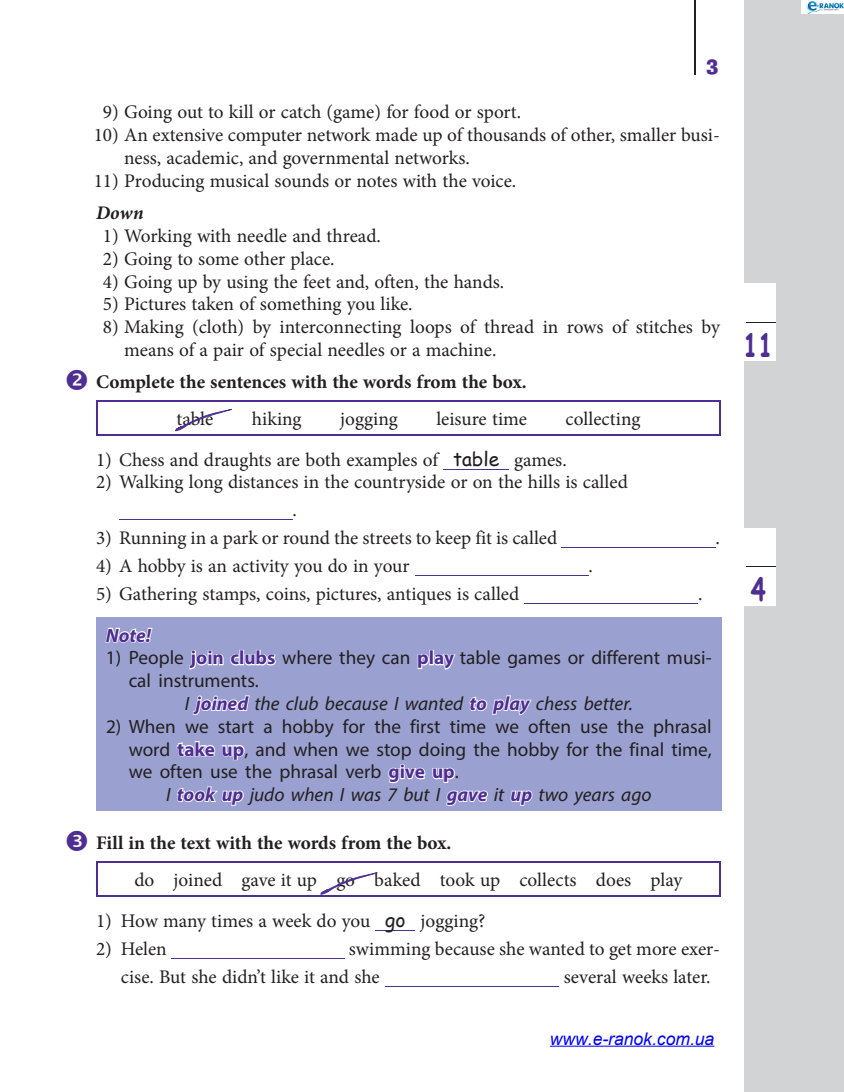
<style>
.page{position:relative;width:844px;height:1092px;background:#fff}
.page>*{position:absolute;margin:0;border:0;box-sizing:border-box;transform-origin:0 0}
.t1{font:700 31.5px "Comic Sans MS";color:#4e2e92;scale:.78 1}
.t2{font:19.25px/22.8px "Minion Pro";color:#231f20}
.t3{font:19.25px "Myriad Pro";color:#231f20}
.t4{font:italic 19.25px "Myriad Pro";color:#231f20}
.t5{font:700 19.25px "Minion Pro";color:#231f20}
.t6{font:italic 700 19.25px "Myriad Pro";color:#4e2e92}
.t7{font:italic 700 19.25px "Minion Pro";color:#231f20}
.t8{font:19.25px "Ad Lib BT";color:#4e2e92}
.t9{font:italic 17.5px "Arial";color:#00f}
.s1{font-family:"Comic Sans MS"}
.s2{font-weight:700;color:#4e2e92}
</style>
<div class="page">
<hr style="left:694px;top:0;width:2px;height:74px;background:#231f20">
<div style="left:744px;top:0;width:99px;height:1091px;background:#d2d3d5"></div>
<hr style="left:443px;top:468px;width:65px;height:1px;background:#4e2e92">
<hr style="left:119px;top:519px;width:173px;height:1px;background:#4e2e92">
<hr style="left:561px;top:547px;width:154px;height:1px;background:#4e2e92">
<hr style="left:415px;top:575px;width:173px;height:1px;background:#4e2e92">
<hr style="left:524px;top:603px;width:174px;height:1px;background:#4e2e92">
<hr style="left:375px;top:929px;width:40px;height:1px;background:#4e2e92">
<hr style="left:171px;top:957px;width:173px;height:1px;background:#4e2e92">
<hr style="left:385px;top:985px;width:173px;height:1px;background:#4e2e92">
<hr style="left:96px;top:400px;width:624px;height:2px;background:#4e2e92">
<hr style="left:96px;top:402px;width:2px;height:32px;background:#4e2e92">
<hr style="left:718px;top:402px;width:2px;height:32px;background:#4e2e92">
<hr style="left:96px;top:434px;width:624px;height:2px;background:#4e2e92">
<div style="left:96px;top:617px;width:625px;height:193px;background:#9aa1d0"></div>
<svg style="left:105px;top:627px;width:48px;height:16px"></svg>
<svg style="left:417px;top:650px;width:39px;height:20px"></svg>
<svg style="left:469px;top:695px;width:63px;height:21px"></svg>
<svg style="left:175px;top:650px;width:101px;height:161px"></svg>
<svg style="left:387px;top:764px;width:102px;height:47px"></svg>
<svg style="left:510px;top:790px;width:23px;height:16px"></svg>
<hr style="left:96px;top:861px;width:624px;height:2px;background:#4e2e92">
<hr style="left:96px;top:863px;width:2px;height:32px;background:#4e2e92">
<hr style="left:718px;top:863px;width:2px;height:32px;background:#4e2e92">
<hr style="left:96px;top:895px;width:624px;height:2px;background:#4e2e92">
<div style="left:740px;top:283px;width:35px;height:78px;background:#fff"></div>
<hr style="left:745px;top:322px;width:30px;height:1px;background:#231f20">
<svg style="left:175px;top:409px;width:57px;height:23px"></svg>
<div style="left:740px;top:528px;width:35px;height:77px;background:#fff"></div>
<hr style="left:745px;top:566px;width:30px;height:1px;background:#231f20">
<svg style="left:320px;top:872px;width:57px;height:23px"></svg>
<hr style="left:549px;top:1045px;width:165px;height:1px;background:#00f">
<img style="left:801px;top:0;width:42px;height:13px">
<p class="t8" style="left:705px;top:54px;width:15px">3</p>
<p class="t2" style="left:103px;top:101px;width:419px">9) Going out to kill or catch (game) for food or sport.</p>
<p class="t2" style="left:124px;top:123px;width:597px;text-indent:-30px">10) An extensive computer network made up of thousands of other, smaller busi&shy;ness, academic, and governmental networks.</p>
<p class="t2" style="left:94px;top:169px;width:424px">11) Producing musical sounds or notes with the voice.</p>
<p class="t7" style="left:96px;top:199px;width:49px">Down</p>
<p class="t2" style="left:103px;top:224px;width:279px">1) Working with needle and thread.</p>
<p class="t2" style="left:103px;top:247px;width:233px">2) Going to some other place.</p>
<p class="t2" style="left:103px;top:270px;width:403px">4) Going up by using the feet and, often, the hands.</p>
<p class="t2" style="left:103px;top:293px;width:311px">5) Pictures taken of something you like.</p>
<p class="t2" style="left:124px;top:315px;width:597px;text-indent:-21px">8) Making (cloth) by interconnecting loops of thread in rows of stitches by means of a pair of special needles or a machine.</p>
<p class="t5" style="left:96px;top:369px;width:432px">Complete the sentences with the words from the box.</p>
<p class="t2" style="left:176px;top:408px;width:38px">table</p>
<p class="t2" style="left:252px;top:408px;width:51px">hiking</p>
<p class="t2" style="left:340px;top:408px;width:59px">jogging</p>
<p class="t2" style="left:436px;top:408px;width:92px">leisure time</p>
<p class="t2" style="left:565px;top:408px;width:76px">collecting</p>
<p class="t2" style="left:96px;top:448px;width:472px">1) Chess and draughts are both examples of <span class="s1">table</span> games.</p>
<p class="t2" style="left:292px;top:468px;width:337px;line-height:28px;text-indent:-196px">2) Walking long distances in the countryside or on the hills is called .</p>
<p class="t2" style="left:96px;top:527px;width:462px">3) Running in a park or round the streets to keep fit is called</p>
<p class="t2" style="left:715px;top:527px;width:6px">.</p>
<p class="t2" style="left:96px;top:555px;width:315px">4) A hobby is an activity you do in your</p>
<p class="t2" style="left:588px;top:555px;width:6px">.</p>
<p class="t2" style="left:96px;top:583px;width:424px">5) Gathering stamps, coins, pictures, antiques is called</p>
<p class="t2" style="left:698px;top:583px;width:6px">.</p>
<p class="t6" style="left:106px;top:622px;width:47px">Note!</p>
<p class="t3" style="left:106px;top:646px;width:607px">1) People <span class="s2">join clubs</span> where they can <span class="s2">play</span> table games or different musi-</p>
<p class="t3" style="left:129px;top:668px;width:131px">cal instruments.</p>
<p class="t4" style="left:185px;top:691px;width:449px">I <span class="s2">joined</span> the club because I wanted <span class="s2">to play</span> chess better.</p>
<p class="t3" style="left:106px;top:714px;width:607px">2) When we start a hobby for the first time we often use the phrasal</p>
<p class="t3" style="left:129px;top:737px;width:584px">word <span class="s2">take up</span>, and when we stop doing the hobby for the final time,</p>
<p class="t3" style="left:129px;top:759px;width:331px">we often use the phrasal verb <span class="s2">give up</span>.</p>
<p class="t4" style="left:166px;top:782px;width:486px">I <span class="s2">took up</span> judo when I was 7 but I <span class="s2">gave</span> it <span class="s2">up</span> two years ago</p>
<p class="t5" style="left:96px;top:829px;width:357px">Fill in the text with the words from the box.</p>
<p class="t2" style="left:134px;top:868px;width:549px">do joined gave it up go baked took up collects does play</p>
<p class="t2" style="left:96px;top:909px;width:391px">1) How many times a week do you <span class="s1">go</span> jogging?</p>
<p class="t2" style="left:96px;top:937px;width:72px">2) Helen</p>
<p class="t2" style="left:121px;top:934px;width:600px;line-height:28px;text-indent:228px">swimming because she wanted to get more exer&shy;cise. But she didn’t like it and she</p>
<p class="t2" style="left:563px;top:965px;width:148px">several weeks later.</p>
<p class="t9" style="left:549px;top:1026px;width:166px">www.e-ranok.com.ua</p>
<h1 class="t1" style="left:743px;top:322px;width:40px">11</h1>
<h1 class="t1" style="left:750px;top:566px;width:21px">4</h1>
</div>
